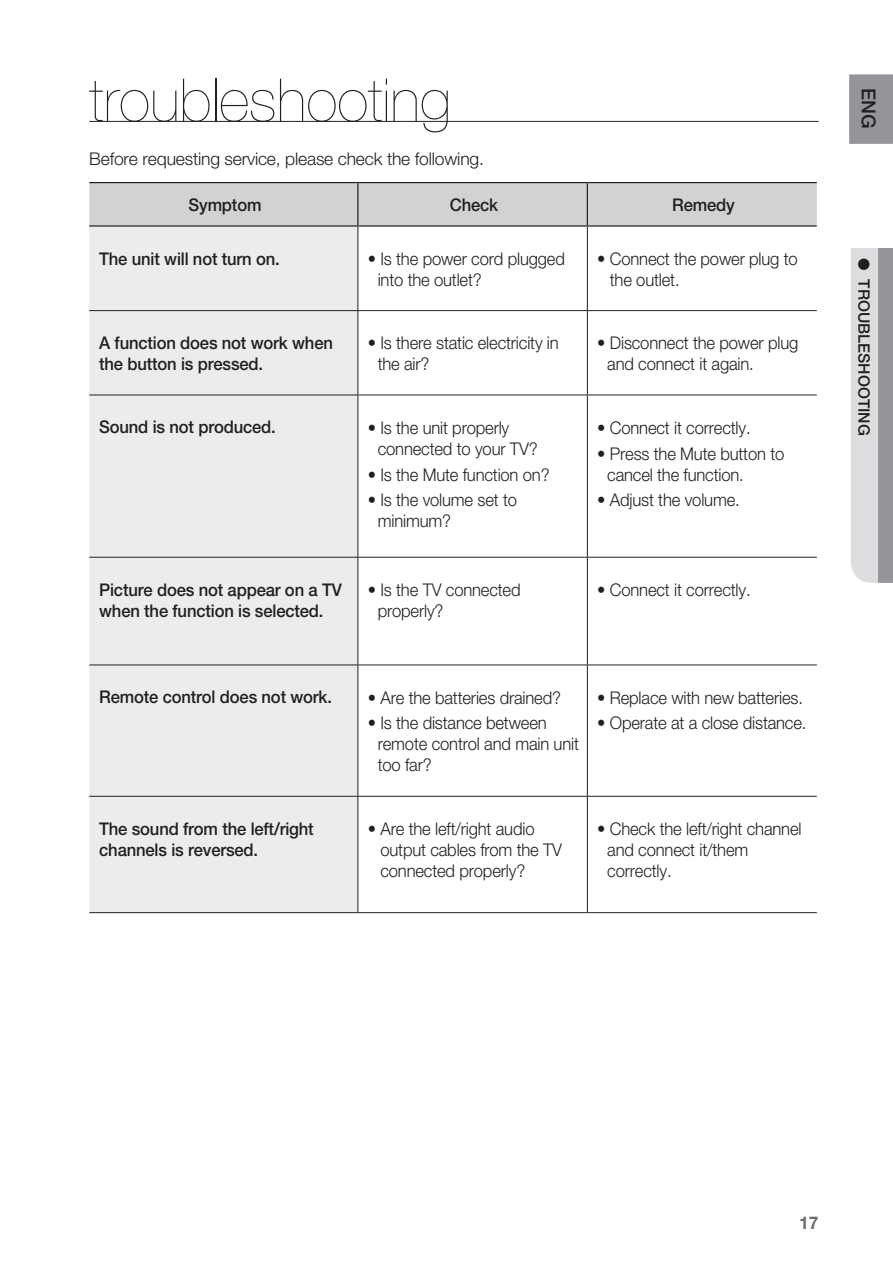
<style>
.page{position:relative;width:893px;height:1265px;background:#fff}
.page>*{position:absolute;margin:0;border:0;box-sizing:border-box;transform-origin:0 0}
.t1{font:200 59.5px "Helvetica Neue";color:#231f20}
.t2{font:500 19.25px "Helvetica Neue";color:#231f20}
.t3{font:300 17.5px/21px "Helvetica Neue";letter-spacing:-.01em;color:#231f20;scale:.95 1}
.t4{font:500 17.5px/21px "Helvetica Neue";letter-spacing:-.01em;color:#231f20;scale:.95 1}
.t5{font:300 17.5px "Helvetica Neue";letter-spacing:-.01em;color:#231f20}
.t6{font:700 17.5px "Helvetica Neue";color:#6c6d70}
.t7{font:500 15.75px "Helvetica Neue";color:#231f20}
</style>
<div class="page">
<div style="left:849px;top:74px;width:44px;height:70px;background:#939598"></div>
<svg style="left:851px;top:248px;width:42px;height:335px;background:#c2c4c6"></svg>
<div style="left:89px;top:183px;width:728px;height:42px;background:#d1d2d4"></div>
<div style="left:89px;top:227px;width:269px;height:685px;background:#ececee"></div>
<hr style="left:89px;top:310px;width:269px;height:1px;background:#231f20">
<hr style="left:587px;top:310px;width:230px;height:1px;background:#231f20">
<hr style="left:89px;top:395px;width:269px;height:1px;background:#231f20">
<hr style="left:587px;top:395px;width:230px;height:1px;background:#231f20">
<hr style="left:89px;top:557px;width:269px;height:1px;background:#231f20">
<hr style="left:587px;top:557px;width:230px;height:1px;background:#231f20">
<hr style="left:89px;top:665px;width:269px;height:1px;background:#231f20">
<hr style="left:587px;top:665px;width:230px;height:1px;background:#231f20">
<hr style="left:89px;top:796px;width:269px;height:1px;background:#231f20">
<hr style="left:587px;top:796px;width:230px;height:1px;background:#231f20">
<hr style="left:89px;top:912px;width:269px;height:1px;background:#231f20">
<hr style="left:587px;top:912px;width:230px;height:1px;background:#231f20">
<hr style="left:89px;top:182px;width:269px;height:1px;background:#231f20">
<hr style="left:587px;top:182px;width:230px;height:1px;background:#231f20">
<hr style="left:89px;top:225px;width:269px;height:2px;background:#231f20">
<hr style="left:587px;top:225px;width:230px;height:2px;background:#231f20">
<hr style="left:358px;top:182px;width:229px;height:1px;background:#231f20">
<hr style="left:357px;top:183px;width:1px;height:42px;background:#231f20">
<hr style="left:587px;top:183px;width:1px;height:42px;background:#231f20">
<hr style="left:358px;top:225px;width:229px;height:2px;background:#231f20">
<hr style="left:358px;top:227px;width:1px;height:83px;background:#231f20">
<hr style="left:587px;top:227px;width:1px;height:83px;background:#231f20">
<hr style="left:358px;top:310px;width:229px;height:1px;background:#231f20">
<hr style="left:358px;top:311px;width:1px;height:84px;background:#231f20">
<hr style="left:587px;top:311px;width:1px;height:84px;background:#231f20">
<hr style="left:358px;top:395px;width:229px;height:1px;background:#231f20">
<hr style="left:358px;top:395px;width:1px;height:162px;background:#231f20">
<hr style="left:587px;top:395px;width:1px;height:162px;background:#231f20">
<hr style="left:358px;top:557px;width:229px;height:1px;background:#231f20">
<hr style="left:358px;top:558px;width:1px;height:107px;background:#231f20">
<hr style="left:587px;top:558px;width:1px;height:107px;background:#231f20">
<hr style="left:358px;top:665px;width:229px;height:1px;background:#231f20">
<hr style="left:358px;top:665px;width:1px;height:131px;background:#231f20">
<hr style="left:587px;top:665px;width:1px;height:131px;background:#231f20">
<hr style="left:358px;top:796px;width:229px;height:1px;background:#231f20">
<hr style="left:358px;top:797px;width:1px;height:115px;background:#231f20">
<hr style="left:587px;top:797px;width:1px;height:115px;background:#231f20">
<hr style="left:358px;top:912px;width:229px;height:1px;background:#231f20">
<hr style="left:89px;top:121px;width:730px;height:1px;background:#231f20">
<h1 class="t1" style="left:89px;top:66px;width:363px">troubleshooting</h1>
<p class="t5" style="left:89px;top:148px;width:396px">Before requesting service, please check the following.</p>
<p class="t4" style="left:189px;top:194px;width:78px">Symptom</p>
<p class="t4" style="left:450px;top:194px;width:52px">Check</p>
<p class="t4" style="left:672px;top:194px;width:67px">Remedy</p>
<p class="t4" style="left:99px;top:248px;width:192px">The unit will not turn on.</p>
<p class="t3" style="left:378px;top:248px;width:199px;text-indent:-10px">• Is the power cord plugged into the outlet?</p>
<p class="t3" style="left:610px;top:248px;width:199px;text-indent:-13px">• Connect the power plug to the outlet.</p>
<p class="t4" style="left:99px;top:332px;width:248px">A function does not work when the button is pressed.</p>
<p class="t3" style="left:378px;top:332px;width:192px;text-indent:-10px">• Is there static electricity in the air?</p>
<p class="t3" style="left:607px;top:332px;width:203px;text-indent:-10px">• Disconnect the power plug and connect it again.</p>
<p class="t4" style="left:99px;top:417px;width:187px">Sound is not produced.</p>
<p class="t3" style="left:378px;top:416px;width:170px;text-indent:-10px">• Is the unit properly connected to your TV?</p>
<p class="t3" style="left:368px;top:463px;width:193px">• Is the Mute function on?</p>
<p class="t3" style="left:378px;top:489px;width:148px;text-indent:-10px">• Is the volume set to minimum?</p>
<p class="t3" style="left:597px;top:416px;width:163px">• Connect it correctly.</p>
<p class="t3" style="left:607px;top:442px;width:188px;text-indent:-10px">• Press the Mute button to cancel the function.</p>
<p class="t3" style="left:597px;top:489px;width:151px">• Adjust the volume.</p>
<p class="t4" style="left:99px;top:579px;width:257px">Picture does not appear on a TV when the function is selected.</p>
<p class="t3" style="left:378px;top:579px;width:152px;text-indent:-10px">• Is the TV connected properly?</p>
<p class="t3" style="left:597px;top:579px;width:163px">• Connect it correctly.</p>
<p class="t4" style="left:99px;top:686px;width:247px">Remote control does not work.</p>
<p class="t3" style="left:368px;top:686px;width:205px">• Are the batteries drained?</p>
<p class="t3" style="left:378px;top:712px;width:213px;text-indent:-10px">• Is the distance between remote control and main unit too far?</p>
<p class="t3" style="left:597px;top:686px;width:218px">• Replace with new batteries.</p>
<p class="t3" style="left:597px;top:712px;width:222px">• Operate at a close distance.</p>
<p class="t4" style="left:99px;top:818px;width:227px">The sound from the left/right channels is reversed.</p>
<p class="t3" style="left:380px;top:818px;width:193px;text-indent:-13px">• Are the left/right audio output cables from the TV connected properly?</p>
<p class="t3" style="left:607px;top:818px;width:206px;text-indent:-10px">• Check the left/right channel and connect it/them correctly.</p>
<p class="t2" style="left:880px;top:88px;width:42px;rotate:90deg">EnG</p>
<p class="t7" style="left:873px;top:258px;width:176px;rotate:90deg">● troubleshooting</p>
<p class="t6" style="left:799px;top:1212px;width:20px">17</p>
</div>
